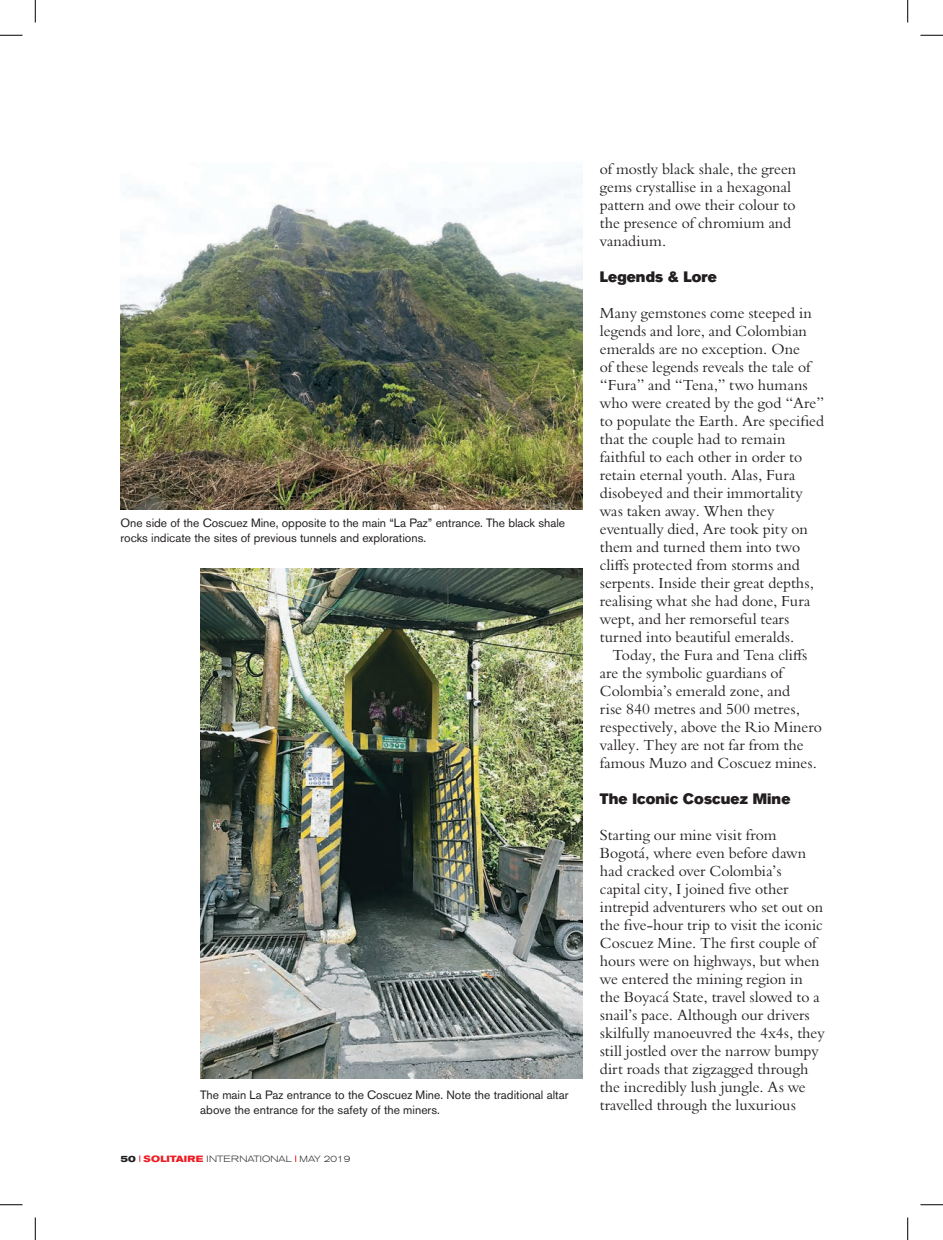
<style>
.page{position:relative;width:943px;height:1240px;background:#fff}
.page>*{position:absolute;margin:0;border:0;box-sizing:border-box;transform-origin:0 0}
.t1{font:15px/18px "Bergamo Std";letter-spacing:.005em;color:#231f20}
.t2{font:15px "Akzidenz Grotesk BE Super";letter-spacing:.005em;color:#231f20}
.t3{font:12px/15px "Akzidenz Grotesk BE";color:#231f20}
.t4{font:300 expanded 9px "Akzidenz Grotesk BE";color:#231f20}
.s1{font-weight:700}
.s2{font-weight:700;color:#ee1d23}
</style>
<div class="page">
<img style="left:121px;top:178px;width:461px;height:331px">
<img style="left:200px;top:568px;width:382px;height:510px">
<svg style="left:0;top:35px;width:22px;height:1px"></svg>
<svg style="left:920px;top:35px;width:22px;height:1px"></svg>
<svg style="left:0;top:1204px;width:22px;height:1px"></svg>
<svg style="left:920px;top:1204px;width:22px;height:1px"></svg>
<svg style="left:35px;top:0;width:1px;height:22px"></svg>
<svg style="left:35px;top:1217px;width:1px;height:23px"></svg>
<svg style="left:907px;top:0;width:1px;height:22px"></svg>
<svg style="left:907px;top:1217px;width:1px;height:23px"></svg>
<p class="t3" style="left:120px;top:516px;width:446px">One side of the Coscuez Mine, opposite to the main “La Paz” entrance. The black shale rocks indicate the sites of previous tunnels and explorations.</p>
<p class="t3" style="left:200px;top:1087px;width:370px">The main La Paz entrance to the Coscuez Mine. Note the traditional altar above the entrance for the safety of the miners.</p>
<p class="t4" style="left:120px;top:1153px;width:231px"><span class="s1">50</span> <span class="s2">SOLITAIRE</span> INTERNATIONAL MAY 2019</p>
<p class="t1" style="left:599px;top:160px;width:198px">of mostly black shale, the green gems crystallise in a hexagonal pattern and owe their colour to the presence of chromium and vanadium.</p>
<p class="t2" style="left:599px;top:268px;width:118px">Legends &amp; Lore</p>
<p class="t1" style="left:599px;top:304px;width:226px">Many gemstones come steeped in legends and lore, and Colombian emeralds are no exception. One<br>of these legends reveals the tale of “Fura” and “Tena,” two humans who were created by the god “Are” to populate the Earth. Are specified that the couple had to remain faithful to each other in order to retain eternal youth. Alas, Fura disobeyed and their immortality was taken away. When they eventually died, Are took pity on them and turned them into two cliffs protected from storms and serpents. Inside their great depths, realising what she had done, Fura wept, and her remorseful tears turned into beautiful emeralds.</p>
<p class="t1" style="left:599px;top:646px;width:223px;text-indent:13px">Today, the Fura and Tena cliffs are the symbolic guardians of<br>Colombia’s emerald zone, and<br>rise 840 metres and 500 metres, respectively, above the Rio Minero valley. They are not far from the famous Muzo and Coscuez mines.</p>
<p class="t2" style="left:599px;top:790px;width:192px">The Iconic Coscuez Mine</p>
<p class="t1" style="left:599px;top:826px;width:226px">Starting our mine visit from Bogotá, where even before dawn had cracked over Colombia’s capital city, I joined five other intrepid adventurers who set out on the five-hour trip to visit the iconic Coscuez Mine. The first couple of hours were on highways, but when we entered the mining region in the Boyacá State, travel slowed to a snail’s pace. Although our drivers skilfully manoeuvred the 4x4s, they still jostled over the narrow bumpy dirt roads that zigzagged through the incredibly lush jungle. As we travelled through the luxurious</p>
</div>
